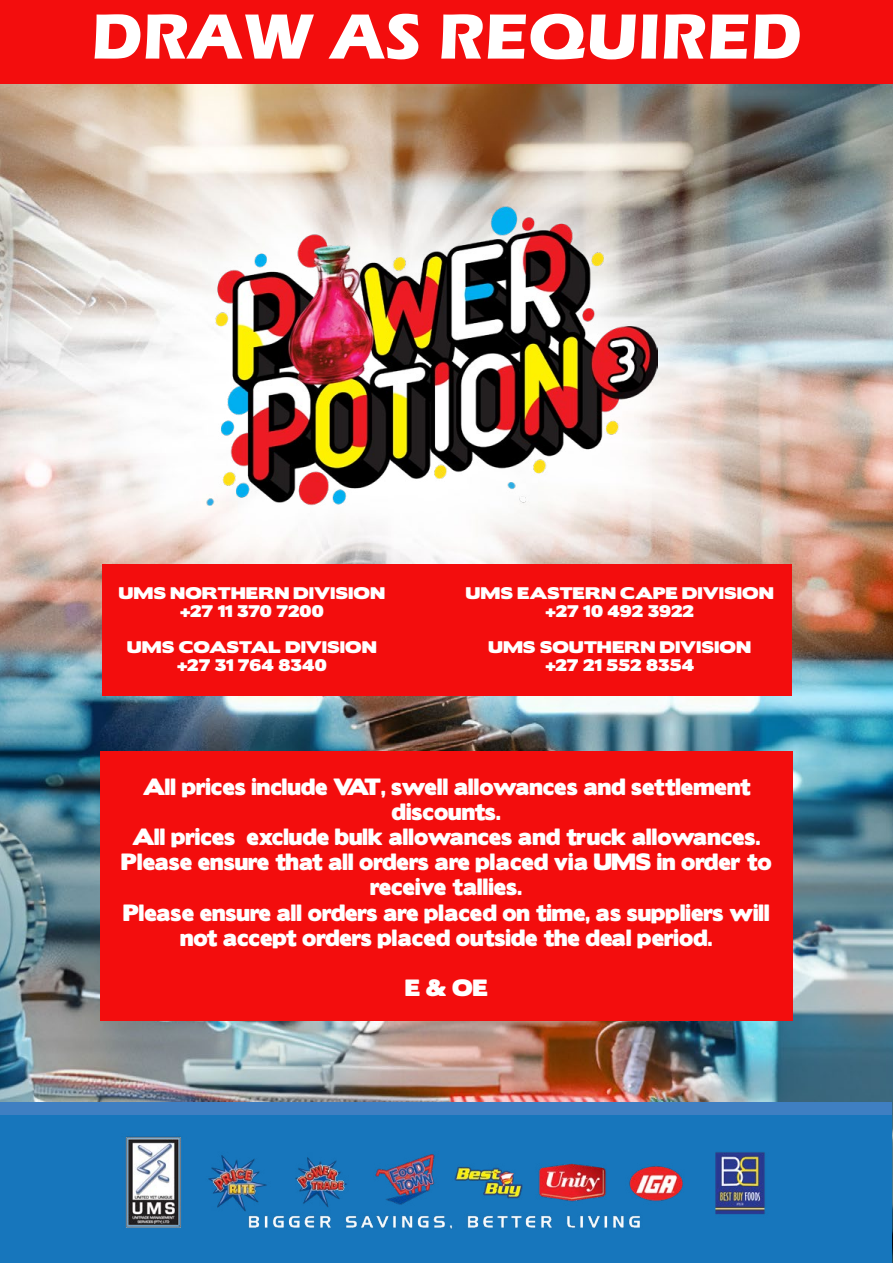
<style>
.page{position:relative;width:893px;height:1263px;background:#fff}
.page>*{position:absolute;margin:0;border:0;box-sizing:border-box;transform-origin:0 0}
.t1{font:700 66.15px "Eras ITC";color:#fff}
.t2{font:21px/25.2px "Boris Black Bloxx";color:#fff;text-align:center}
.t3{font:15px/18px "Boris Black Bloxx";letter-spacing:.01em;color:#fff;text-align:center;scale:1.12 1}
</style>
<div class="page">
<img style="left:0;top:83px;width:893px;height:1180px">
<div style="left:0;top:0;width:893px;height:83px;background:#f30d0d"></div>
<div style="left:1px;top:1102px;width:891px;height:13px;background:#3f7fc2"></div>
<div style="left:1px;top:1115px;width:891px;height:148px;background:#1776bc"></div>
<img style="left:125px;top:1136px;width:640px;height:93px">
<div style="left:102px;top:564px;width:689px;height:131px;background:#f30d0d"></div>
<div style="left:100px;top:751px;width:693px;height:269px;background:#f30d0d"></div>
<img style="left:206px;top:206px;width:451px;height:300px">
<h1 class="t1" style="left:91px;top:-1px;width:712px">DRAW AS REQUIRED</h1>
<p class="t3" style="left:119px;top:585px;width:239px">UMS NORTHERN DIVISION +27 11 370 7200</p>
<p class="t3" style="left:127px;top:639px;width:224px">UMS COASTAL DIVISION +27 31 764 8340</p>
<p class="t3" style="left:466px;top:585px;width:276px">UMS EASTERN CAPE DIVISION +27 10 492 3922</p>
<p class="t3" style="left:488px;top:639px;width:236px">UMS SOUTHERN DIVISION +27 21 552 8354</p>
<p class="t2" style="left:121px;top:774px;width:652px">All prices include VAT, swell allowances and settlement discounts.<br>All prices exclude bulk allowances and truck allowances.<br>Please ensure that all orders are placed via UMS in order to receive tallies.<br>Please ensure all orders are placed on time, as suppliers will not accept orders placed outside the deal period.</p>
<p class="t2" style="left:405px;top:976px;width:84px">E &amp; OE</p>
</div>
